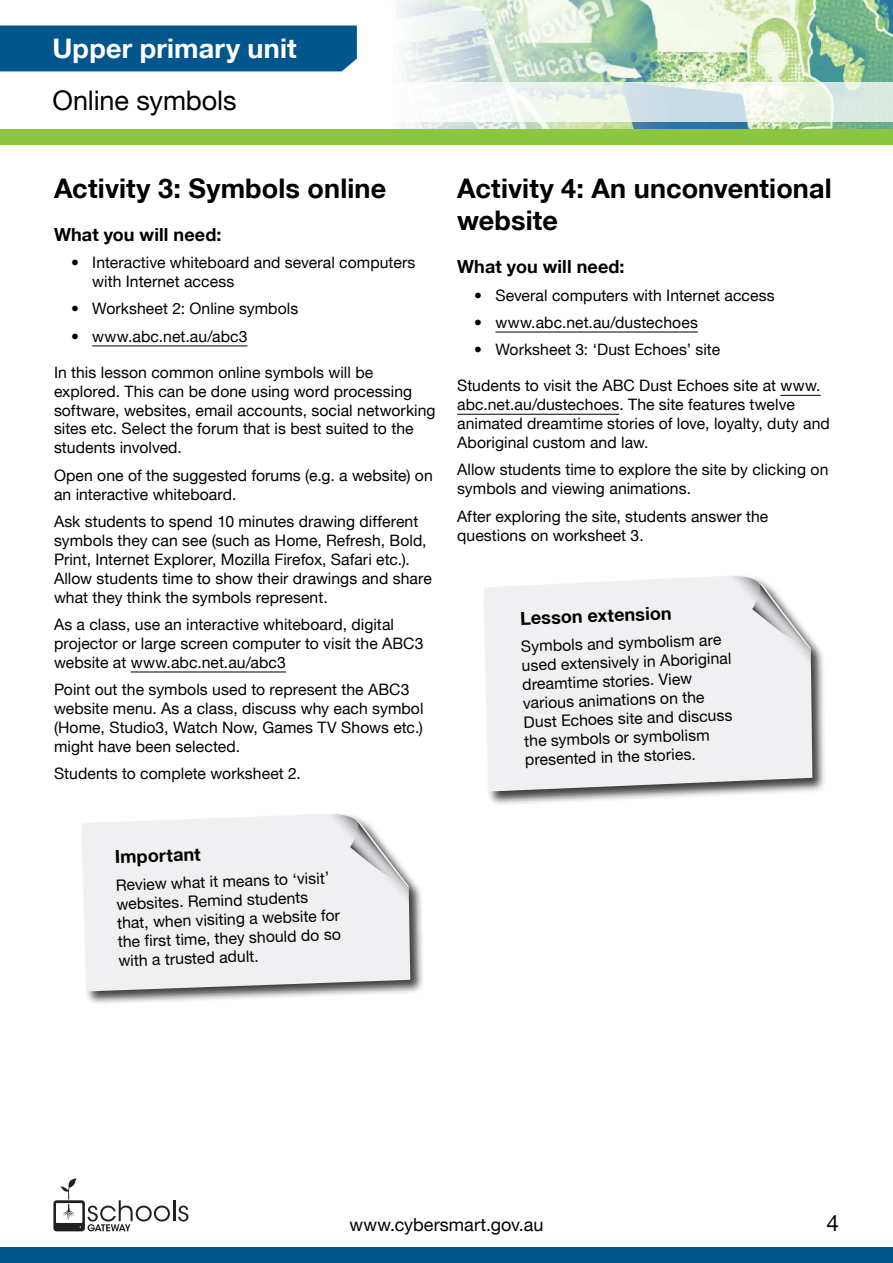
<style>
.page{position:relative;width:893px;height:1263px;background:#fff}
.page>*{position:absolute;margin:0;border:0;box-sizing:border-box;transform-origin:0 0}
.Content_Header{font:700 27px/32.4px "Helvetica Neue LT";letter-spacing:.005em;color:#000}
.t1{font:700 27px "Helvetica Neue LT";letter-spacing:.005em;color:#fff}
.t2{font:27px "Helvetica Neue LT";letter-spacing:-.005em;color:#000}
.t3{font:22.5px "Helvetica Neue LT";color:#000}
.Content_Sub_Heading{font:700 18px "Helvetica Neue LT";letter-spacing:.005em;color:#000}
.t4{font:18px "Helvetica Neue LT";color:#000}
.Content_Copy{font:15.75px/18.9px "Helvetica Neue LT";letter-spacing:.005em;color:#000}
.Content_Bullet_Point{font:15.75px/18.9px "Helvetica Neue LT";letter-spacing:.005em;color:#000}
</style>
<div class="page">
<img style="left:0;top:0;width:893px;height:129px">
<div style="left:0;top:1248px;width:893px;height:15px;background:#00568d"></div>
<div style="left:0;top:129px;width:893px;height:16px;background:#8cc640"></div>
<svg style="left:0;top:82px;width:893px;height:39px"></svg>
<div style="left:0;top:26px;width:357px;height:45px;background:#00568d"></div>
<hr style="left:92px;top:345px;width:156px;height:1px;background:#000">
<hr style="left:131px;top:672px;width:155px;height:1px;background:#000">
<div style="left:80px;top:812px;width:344px;height:194px;background:#000;opacity:.75"></div>
<div style="left:82px;top:814px;width:328px;height:177px;background:#f0f0f2"></div>
<svg style="left:328px;top:814px;width:81px;height:101px"></svg>
<hr style="left:495px;top:332px;width:203px;height:1px;background:#000">
<hr style="left:780px;top:395px;width:41px;height:1px;background:#000">
<hr style="left:457px;top:414px;width:162px;height:1px;background:#000">
<div style="left:482px;top:574px;width:344px;height:232px;background:#000;opacity:.75"></div>
<div style="left:484px;top:576px;width:328px;height:215px;background:#f0f0f2"></div>
<svg style="left:730px;top:576px;width:81px;height:101px"></svg>
<svg style="left:53px;top:1178px;width:117px;height:53px"></svg>
<hr style="left:173px;top:1200px;width:2px;height:21px;background:#231f20">
<svg style="left:178px;top:1205px;width:10px;height:16px"></svg>
<h1 class="t1" style="left:53px;top:31px;width:246px">Upper primary unit</h1>
<h1 class="t2" style="left:53px;top:84px;width:186px">Online symbols</h1>
<h1 class="Content_Header" style="left:54px;top:171px;width:334px">Activity 3: Symbols online</h1>
<h2 class="Content_Sub_Heading" style="left:54px;top:223px;width:169px">What you will need:</h2>
<p class="Content_Bullet_Point" style="left:92px;top:253px;width:325px;text-indent:-21px">• Interactive whiteboard and several computers with Internet access</p>
<p class="Content_Bullet_Point" style="left:71px;top:299px;width:229px">• Worksheet 2: Online symbols</p>
<p class="Content_Bullet_Point" style="left:71px;top:327px;width:178px">• www.abc.net.au/abc3</p>
<p class="Content_Copy" style="left:54px;top:362px;width:383px">In this lesson common online symbols will be explored. This can be done using word processing software, websites, email accounts, social networking sites etc. Select the forum that is best suited to the students involved.</p>
<p class="Content_Copy" style="left:54px;top:465px;width:380px">Open one of the suggested forums (e.g. a website) on an interactive whiteboard.</p>
<p class="Content_Copy" style="left:54px;top:512px;width:379px">Ask students to spend 10 minutes drawing different symbols they can see (such as Home, Refresh, Bold, Print, Internet Explorer, Mozilla Firefox, Safari etc.).<br>Allow students time to show their drawings and share what they think the symbols represent.</p>
<p class="Content_Copy" style="left:54px;top:615px;width:371px">As a class, use an interactive whiteboard, digital projector or large screen computer to visit the ABC3 website at www.abc.net.au/abc3</p>
<p class="Content_Copy" style="left:54px;top:680px;width:371px">Point out the symbols used to represent the ABC3 website menu. As a class, discuss why each symbol (Home, Studio3, Watch Now, Games TV Shows etc.) might have been selected.</p>
<p class="Content_Copy" style="left:54px;top:764px;width:248px">Students to complete worksheet 2.</p>
<h1 class="Content_Header" style="left:457px;top:171px;width:376px">Activity 4: An unconventional website</h1>
<h2 class="Content_Sub_Heading" style="left:457px;top:256px;width:169px">What you will need:</h2>
<p class="Content_Bullet_Point" style="left:474px;top:285px;width:302px">• Several computers with Internet access</p>
<p class="Content_Bullet_Point" style="left:474px;top:313px;width:225px">• www.abc.net.au/dustechoes</p>
<p class="Content_Bullet_Point" style="left:474px;top:340px;width:248px">• Worksheet 3: ‘Dust Echoes’ site</p>
<p class="Content_Copy" style="left:457px;top:376px;width:374px">Students to visit the ABC Dust Echoes site at www. abc.net.au/dustechoes. The site features twelve animated dreamtime stories of love, loyalty, duty and Aboriginal custom and law.</p>
<p class="Content_Copy" style="left:457px;top:460px;width:373px">Allow students time to explore the site by clicking on symbols and viewing animations.</p>
<p class="Content_Copy" style="left:457px;top:506px;width:313px">After exploring the site, students answer the questions on worksheet 3.</p>
<h2 class="Content_Sub_Heading" style="left:520px;top:607px;width:153px;rotate:-2deg">Lesson extension</h2>
<p class="Content_Copy" style="left:521px;top:637px;width:211px;rotate:-2deg">Symbols and symbolism are used extensively in Aboriginal dreamtime stories. View various animations on the<br>Dust Echoes site and discuss the symbols or symbolism presented in the stories.</p>
<h2 class="Content_Sub_Heading" style="left:115px;top:846px;width:87px;rotate:-2deg">Important</h2>
<p class="Content_Copy" style="left:116px;top:875px;width:225px;rotate:-2deg">Review what it means to ‘visit’ websites. Remind students that, when visiting a website for the first time, they should do so with a trusted adult.</p>
<p class="t4" style="left:350px;top:1214px;width:195px">www.cybersmart.gov.au</p>
<h2 class="t3" style="left:826px;top:1209px;width:14px">4</h2>
</div>
